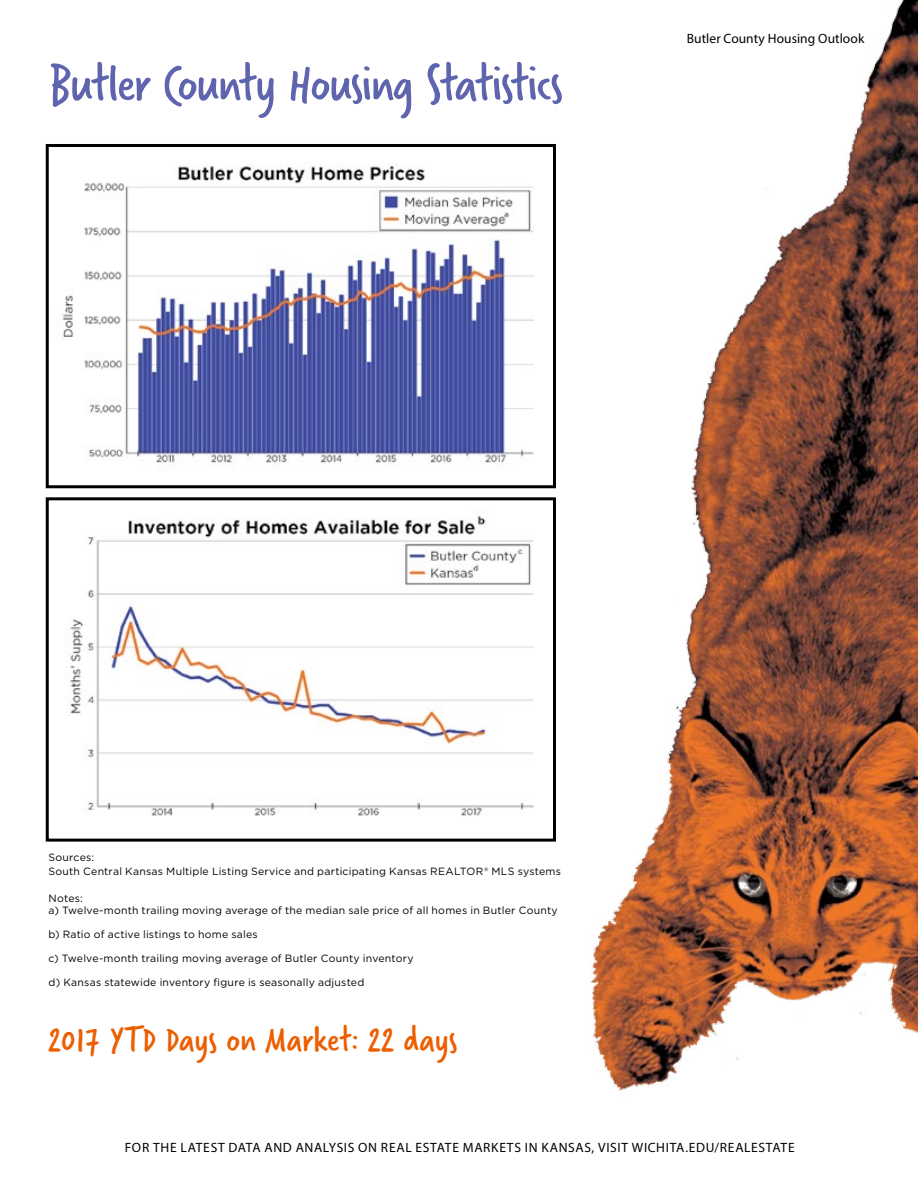
<style>
.page{position:relative;width:918px;height:1188px;background:#fff}
.page>*{position:absolute;margin:0;border:0;box-sizing:border-box;transform-origin:0 0}
.t1{font:55.5px "Verveine";letter-spacing:-.03em;color:#5e64ae}
.t2{font:37.5px "Verveine";color:#ec5e00}
.t3{font:13.5px "Myriad Pro";letter-spacing:.045em;color:#000}
.t4{font:13.5px "Myriad Pro";letter-spacing:.005em;color:#000}
.t5{font:10.5px/13.5px "Gotham";letter-spacing:.02em;color:#000}
</style>
<div class="page">
<img style="left:62px;top:165px;width:472px;height:301px">
<div style="left:46px;top:144px;width:510px;height:344px;border:3px solid #000"></div>
<img style="left:591px;top:0;width:327px;height:1091px">
<img style="left:66px;top:515px;width:468px;height:301px">
<div style="left:46px;top:497px;width:510px;height:345px;border:3px solid #000"></div>
<h1 class="t1" style="left:49px;top:45px;width:516px">Butler County Housing Statistics</h1>
<p class="t4" style="left:687px;top:30px;width:179px">Butler County Housing Outlook</p>
<p class="t5" style="left:49px;top:851px;width:514px">Sources:<br>South Central Kansas Multiple Listing Service and participating Kansas REALTOR® MLS systems</p>
<p class="t5" style="left:49px;top:892px;width:511px;line-height:12px">Notes:<br>a) Twelve-month trailing moving average of the median sale price of all homes in Butler County</p>
<p class="t5" style="left:49px;top:927px;width:211px">b) Ratio of active listings to home sales</p>
<p class="t5" style="left:49px;top:951px;width:367px">c) Twelve-month trailing moving average of Butler County inventory</p>
<p class="t5" style="left:49px;top:975px;width:317px">d) Kansas statewide inventory figure is seasonally adjusted</p>
<h2 class="t2" style="left:49px;top:1014px;width:410px">2017 YTD Days on Market: 22 days</h2>
<p class="t3" style="left:125px;top:1139px;width:671px">FOR THE LATEST DATA AND ANALYSIS ON REAL ESTATE MARKETS IN KANSAS, VISIT WICHITA.EDU/REALESTATE</p>
</div>
